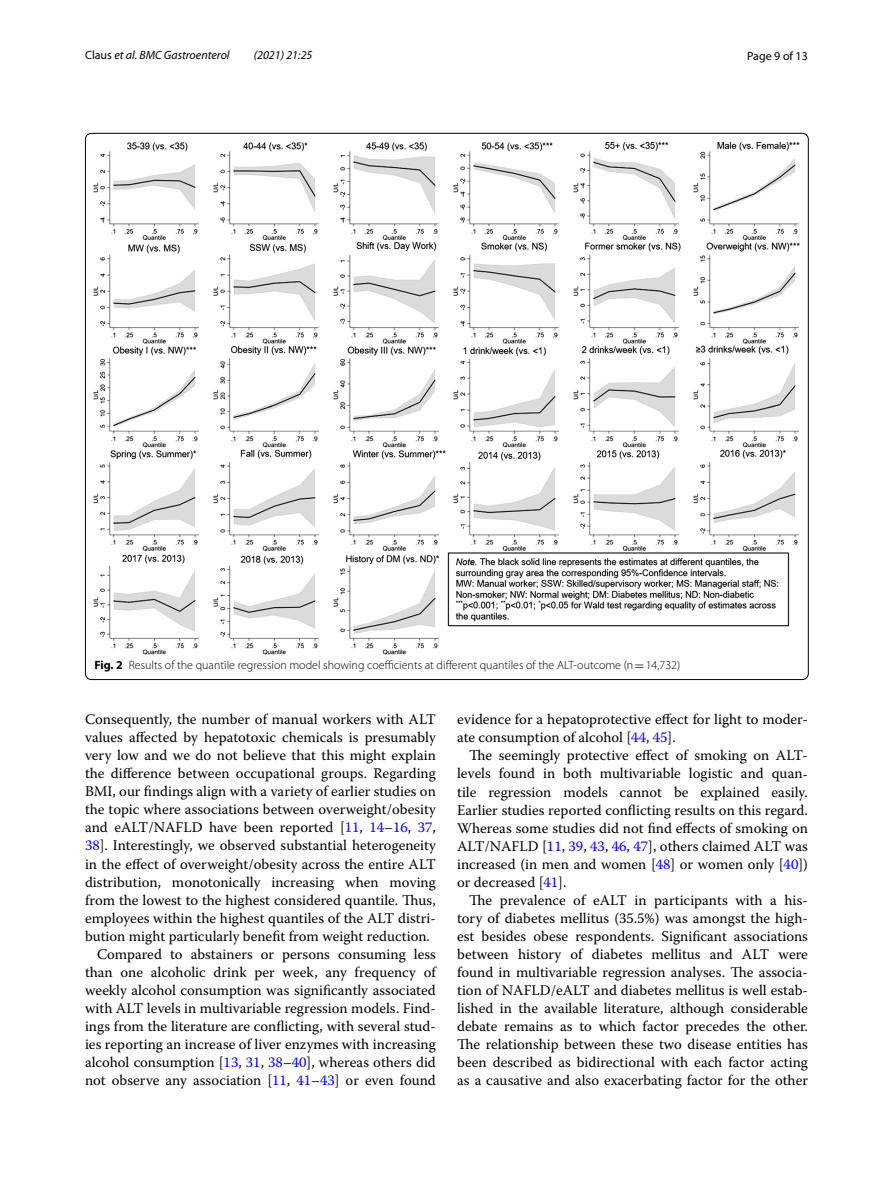
<style>
.page{position:relative;width:893px;height:1187px;background:#fff}
.page>*{position:absolute;margin:0;border:0;box-sizing:border-box;transform-origin:0 0}
.t1{font:14.7px/18px "Warnock Pro";color:#000;text-align:justify}
.t2{font:300 12px "Myriad Pro";color:#000}
.t3{font:italic 12px "Myriad Pro";color:#000}
.t4{font:12px "Myriad Pro";color:#000}
.s1{font-style:normal}
.s2{font-weight:700}
.s3{font-family:"MTSY";font-weight:400}
.s4{color:#00f}
</style>
<div class="page">
<img style="left:94px;top:142px;width:706px;height:512px">
<p class="t3" style="left:85px;top:48px;width:146px"><span class="s1">Claus</span> et al. BMC Gastroenterol</p>
<p class="t3" style="left:254px;top:48px;width:60px">(2021) 21:25</p>
<p class="t4" style="left:747px;top:48px;width:62px">Page 9 of 13</p>
<p class="t2" style="left:94px;top:658px;width:587px"><span class="s2">Fig. 2</span> Results of the quantile regression model showing coefficients at different quantiles of the ALT-outcome (n<span class="s3">=</span>14,732)</p>
<p class="t1" style="left:85px;top:710px;width:352px">Consequently, the number of manual workers with ALT</p>
<p class="t1" style="left:85px;top:728px;width:352px">values affected by hepatotoxic chemicals is presumably</p>
<p class="t1" style="left:85px;top:746px;width:352px">very low and we do not believe that this might explain</p>
<p class="t1" style="left:85px;top:764px;width:352px">the difference between occupational groups. Regarding</p>
<p class="t1" style="left:85px;top:782px;width:352px">BMI, our findings align with a variety of earlier studies on</p>
<p class="t1" style="left:85px;top:800px;width:352px">the topic where associations between overweight/obesity</p>
<p class="t1" style="left:85px;top:818px;width:352px">and eALT/NAFLD have been reported [<span class="s4">11</span>, <span class="s4">14</span>–<span class="s4">16</span>, <span class="s4">37</span>,</p>
<p class="t1" style="left:85px;top:836px;width:352px"><span class="s4">38</span>]. Interestingly, we observed substantial heterogeneity</p>
<p class="t1" style="left:85px;top:854px;width:352px">in the effect of overweight/obesity across the entire ALT</p>
<p class="t1" style="left:85px;top:872px;width:352px">distribution, monotonically increasing when moving</p>
<p class="t1" style="left:85px;top:890px;width:352px">from the lowest to the highest considered quantile. Thus,</p>
<p class="t1" style="left:85px;top:908px;width:352px">employees within the highest quantiles of the ALT distri-</p>
<p class="t1" style="left:85px;top:926px;width:346px">bution might particularly benefit from weight reduction.</p>
<p class="t1" style="left:97px;top:944px;width:340px">Compared to abstainers or persons consuming less</p>
<p class="t1" style="left:85px;top:962px;width:352px">than one alcoholic drink per week, any frequency of</p>
<p class="t1" style="left:85px;top:980px;width:352px">weekly alcohol consumption was significantly associated</p>
<p class="t1" style="left:85px;top:998px;width:352px">with ALT levels in multivariable regression models. Find-</p>
<p class="t1" style="left:85px;top:1016px;width:352px">ings from the literature are conflicting, with several stud-</p>
<p class="t1" style="left:85px;top:1034px;width:352px">ies reporting an increase of liver enzymes with increasing</p>
<p class="t1" style="left:85px;top:1052px;width:352px">alcohol consumption [<span class="s4">13</span>, <span class="s4">31</span>, <span class="s4">38</span>–<span class="s4">40</span>], whereas others did</p>
<p class="t1" style="left:85px;top:1070px;width:352px">not observe any association [<span class="s4">11</span>, <span class="s4">41</span>–<span class="s4">43</span>] or even found</p>
<p class="t1" style="left:457px;top:710px;width:352px">evidence for a hepatoprotective effect for light to moder&shy;ate consumption of alcohol [<span class="s4">44</span>, <span class="s4">45</span>].</p>
<p class="t1" style="left:457px;top:746px;width:352px;text-indent:12px">The seemingly protective effect of smoking on ALT&shy;levels found in both multivariable logistic and quan&shy;tile regression models cannot be explained easily.<br>Earlier studies reported conflicting results on this regard.<br>Whereas some studies did not find effects of smoking on ALT/NAFLD [<span class="s4">11</span>, <span class="s4">39</span>, <span class="s4">43</span>, <span class="s4">46</span>, <span class="s4">47</span>], others claimed ALT was increased (in men and women [<span class="s4">48</span>] or women only [<span class="s4">40</span>]) or decreased [<span class="s4">41</span>].</p>
<p class="t1" style="left:457px;top:890px;width:352px;text-indent:12px">The prevalence of eALT in participants with a his&shy;tory of diabetes mellitus (35.5%) was amongst the high&shy;est besides obese respondents. Significant associations between history of diabetes mellitus and ALT were found in multivariable regression analyses. The associa&shy;tion of NAFLD/eALT and diabetes mellitus is well estab&shy;lished in the available literature, although considerable debate remains as to which factor precedes the other.<br>The relationship between these two disease entities has been described as bidirectional with each factor acting as a causative and also exacerbating factor for the other</p>
</div>
